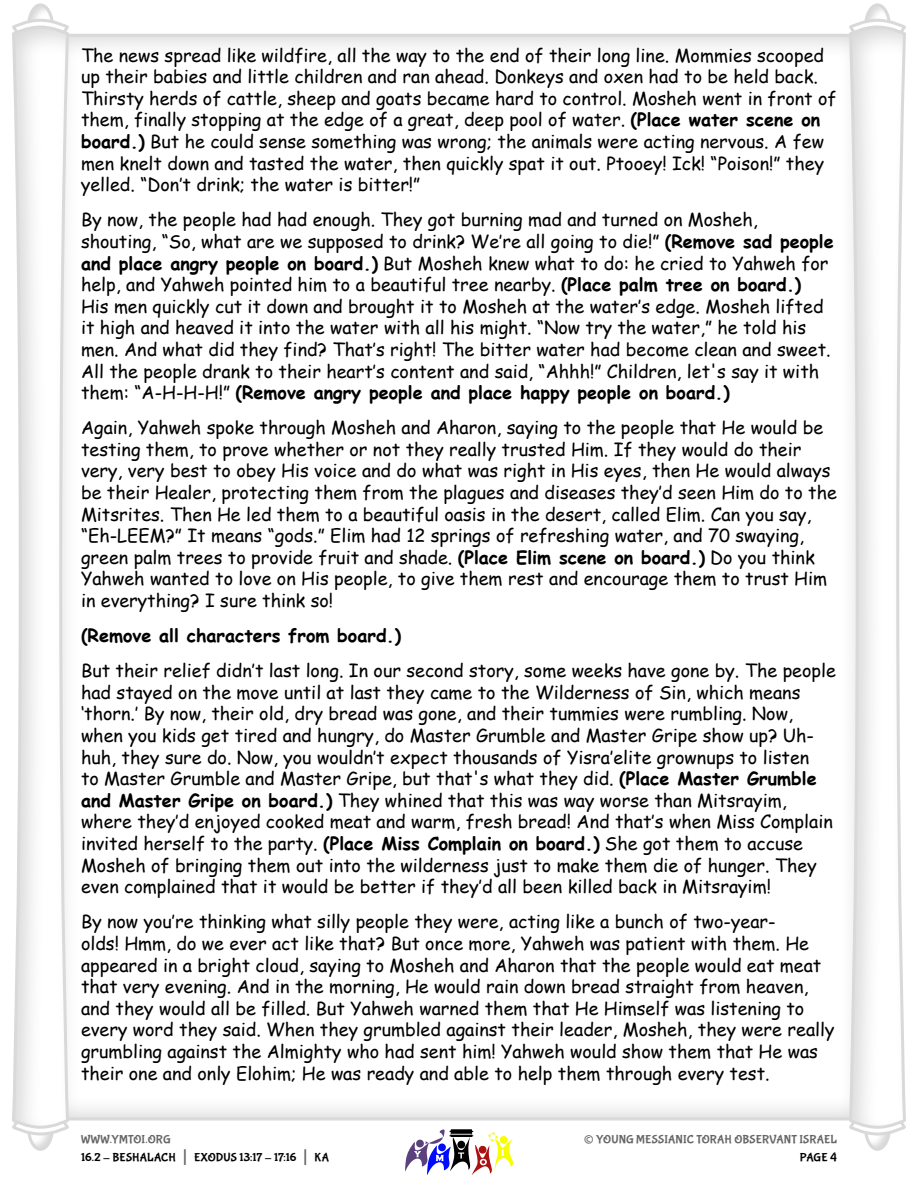
<style>
.page{position:relative;width:918px;height:1188px;background:#fff}
.page>*{position:absolute;margin:0;border:0;box-sizing:border-box;transform-origin:0 0}
.t1{font:27px "Bubblegum Sans";color:#666}
.Body_Text_-_Little_Gems_Story{font:18px/21.6px "Comic Sans MS";color:#000}
.Body_Text_-_Little_Gems_Story-2{font:700 18px "Comic Sans MS";color:#000}
.t2{font:12px/18px "Bubblegum Sans";letter-spacing:.01em;color:#000}
.t3{font:12px "Bubblegum Sans";letter-spacing:.01em;color:#666}
.s1{font-weight:700}
.s2{color:#666}
.s3{font-size:21px;color:#666}
</style>
<div class="page">
<svg style="left:405px;top:1129px;width:108px;height:46px"></svg>
<div style="left:24px;top:1102px;width:30px;height:50px;background:#000;opacity:.15"></div>
<div style="left:27px;top:1104px;width:27px;height:47px;border:3px solid #d9d9d9;border-radius:50%"></div>
<svg style="left:17px;top:1114px;width:55px;height:23px"></svg>
<div style="left:27px;top:2px;width:30px;height:51px;background:#000;opacity:.15"></div>
<div style="left:27px;top:3px;width:27px;height:48px;border:3px solid #d9d9d9;border-radius:50%"></div>
<svg style="left:18px;top:17px;width:45px;height:7px"></svg>
<svg style="left:12px;top:24px;width:58px;height:1106px"></svg>
<div style="left:861px;top:1102px;width:30px;height:50px;background:#000;opacity:.15"></div>
<div style="left:864px;top:1104px;width:27px;height:47px;border:3px solid #d9d9d9;border-radius:50%"></div>
<svg style="left:854px;top:1130px;width:47px;height:7px"></svg>
<div style="left:864px;top:2px;width:30px;height:51px;background:#000;opacity:.15"></div>
<div style="left:864px;top:3px;width:27px;height:48px;border:3px solid #d9d9d9;border-radius:50%"></div>
<svg style="left:846px;top:17px;width:54px;height:23px"></svg>
<svg style="left:848px;top:24px;width:58px;height:1106px"></svg>
<p class="Body_Text_-_Little_Gems_Story" style="left:81px;top:44px;width:757px">The news spread like wildfire, all the way to the end of their long line. Mommies scooped up their babies and little children and ran ahead. Donkeys and oxen had to be held back.<br>Thirsty herds of cattle, sheep and goats became hard to control. Mosheh went in front of them, finally stopping at the edge of a great, deep pool of water. <span class="s1">(Place water scene on board. )</span> But he could sense something was wrong; the animals were acting nervous. A few men knelt down and tasted the water, then quickly spat it out. Ptooey! Ick! “Poison!” they yelled. “Don’t drink; the water is bitter!”</p>
<p class="Body_Text_-_Little_Gems_Story" style="left:81px;top:208px;width:754px">By now, the people had had enough. They got burning mad and turned on Mosheh, shouting, “So, what are we supposed to drink? We’re all going to die!” <span class="s1">(Remove sad people and place angry people on board. )</span> But Mosheh knew what to do: he cried to Yahweh for help, and Yahweh pointed him to a beautiful tree nearby. <span class="s1">(Place palm tree on board. )<br></span>His men quickly cut it down and brought it to Mosheh at the water’s edge. Mosheh lifted it high and heaved it into the water with all his might. “Now try the water,” he told his men. And what did they find? That’s right! The bitter water had become clean and sweet.<br>All the people drank to their heart’s content and said, “Ahhh!” Children, let's say it with them: “A-H-H-H!” <span class="s1">(Remove angry people and place happy people on board. )</span></p>
<p class="Body_Text_-_Little_Gems_Story" style="left:81px;top:416px;width:758px">Again, Yahweh spoke through Mosheh and Aharon, saying to the people that He would be testing them, to prove whether or not they really trusted Him. If they would do their very, very best to obey His voice and do what was right in His eyes, then He would always be their Healer, protecting them from the plagues and diseases they’d seen Him do to the Mitsrites. Then He led them to a beautiful oasis in the desert, called Elim. Can you say, “Eh-LEEM?” It means “gods.” Elim had 12 springs of refreshing water, and 70 swaying, green palm trees to provide fruit and shade. <span class="s1">(Place Elim scene on board. )</span> Do you think Yahweh wanted to love on His people, to give them rest and encourage them to trust Him in everything? I sure think so!</p>
<p class="Body_Text_-_Little_Gems_Story-2" style="left:81px;top:622px;width:322px">(Remove all characters from board. )</p>
<p class="Body_Text_-_Little_Gems_Story" style="left:81px;top:659px;width:757px">But their relief didn’t last long. In our second story, some weeks have gone by. The people had stayed on the move until at last they came to the Wilderness of Sin, which means ‘thorn.’ By now, their old, dry bread was gone, and their tummies were rumbling. Now, when you kids get tired and hungry, do Master Grumble and Master Gripe show up? Uh&shy;huh, they sure do. Now, you wouldn’t expect thousands of Yisra’elite grownups to listen<br>to Master Grumble and Master Gripe, but that's what they did. <span class="s1">(Place Master Grumble and Master Gripe on board. )</span> They whined that this was way worse than Mitsrayim, where they’d enjoyed cooked meat and warm, fresh bread! And that’s when Miss Complain invited herself to the party. <span class="s1">(Place Miss Complain on board. )</span> She got them to accuse Mosheh of bringing them out into the wilderness just to make them die of hunger. They even complained that it would be better if they’d all been killed back in Mitsrayim!</p>
<p class="Body_Text_-_Little_Gems_Story" style="left:81px;top:910px;width:755px">By now you’re thinking what silly people they were, acting like a bunch of two-year-<br>olds! Hmm, do we ever act like that? But once more, Yahweh was patient with them. He appeared in a bright cloud, saying to Mosheh and Aharon that the people would eat meat that very evening. And in the morning, He would rain down bread straight from heaven, and they would all be filled. But Yahweh warned them that He Himself was listening to every word they said. When they grumbled against their leader, Mosheh, they were really grumbling against the Almighty who had sent him! Yahweh would show them that He was their one and only Elohim; He was ready and able to help them through every test.</p>
<p class="t2" style="left:81px;top:1131px;width:250px"><span class="s2">WWW.YMTOI.ORG<br></span>16.2 - BESHALACH <span class="s3">|</span> EXODUS 13:17 - 17:16 <span class="s3">|</span> KA</p>
<h1 class="t1" style="left:584px;top:1124px;width:12px">©</h1>
<p class="t3" style="left:596px;top:1133px;width:242px">YOUNG MESSIANIC TORAH OBSERVANT ISRAEL</p>
<p class="t2" style="left:800px;top:1149px;width:39px">PAGE 4</p>
</div>
